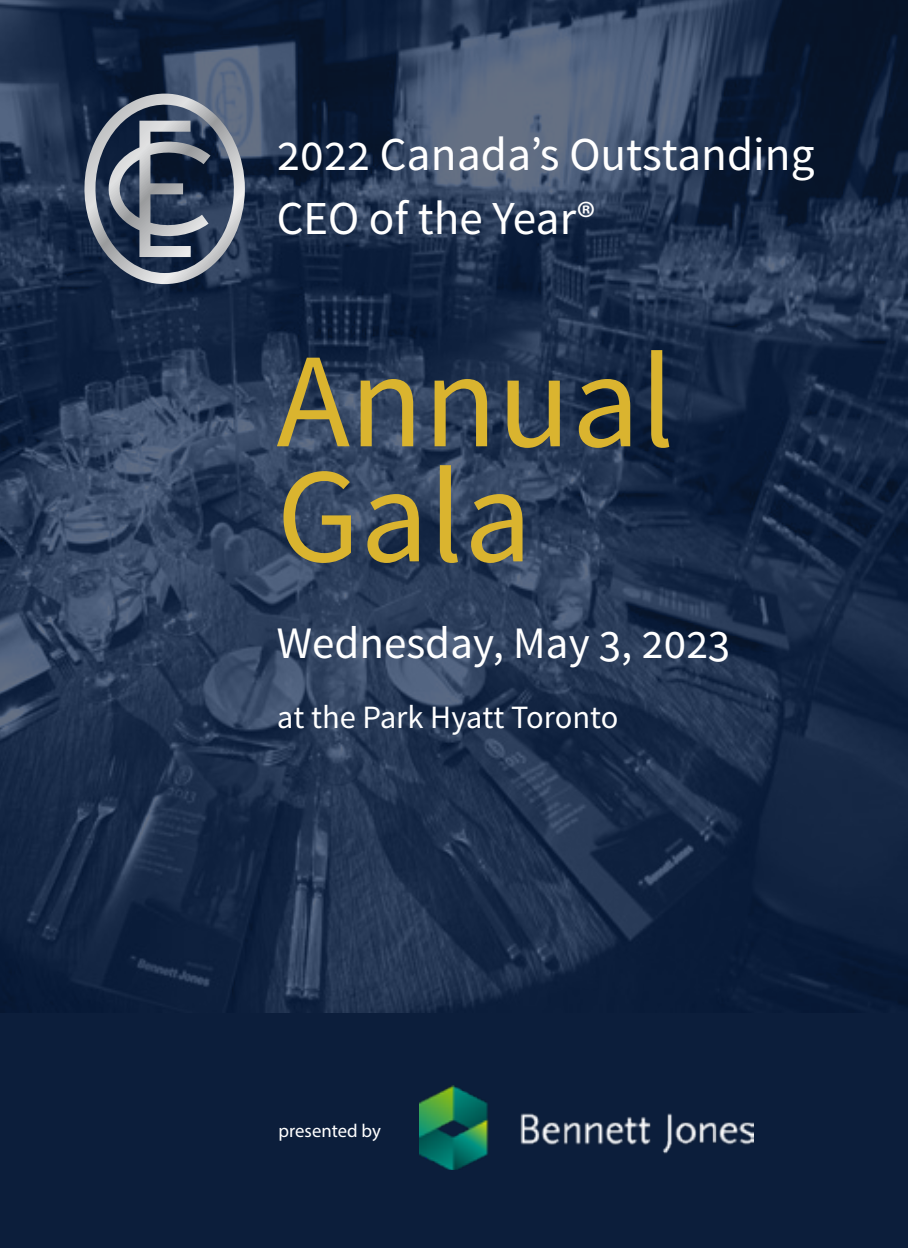
<style>
.page{position:relative;width:908px;height:1248px;background:#fff}
.page>*{position:absolute;margin:0;border:0;box-sizing:border-box;transform-origin:0 0}
.Paragraph_Style_1{font:135px/115px "Source Sans Pro";color:#dab42f}
.Paragraph_Style_1-2{font:47.25px/64px "Source Sans Pro";color:#fff}
.Paragraph_Style_1-3{font:45px "Source Sans Pro";color:#fff}
.Paragraph_Style_1-4{font:32.5px "Source Sans Pro";color:#fff}
.t1{font:18.75px "Myriad Pro";color:#fff}
.s1{font-family:"Myriad Pro"}
</style>
<div class="page">
<div style="left:0;top:0;width:907px;height:1247px;background:#0c1e3b"></div>
<img style="left:0;top:0;width:907px;height:1012px">
<svg style="left:73px;top:93px;width:172px;height:191px"></svg>
<img style="left:419px;top:1085px;width:333px;height:84px">
<p class="Paragraph_Style_1-2" style="left:277px;top:123px;width:539px">2022 Canada’s Outstanding<br>CEO of the Year<span class="s1">®</span></p>
<p class="Paragraph_Style_1" style="left:277px;top:346px;width:399px">Annual<br>Gala</p>
<p class="Paragraph_Style_1-3" style="left:277px;top:614px;width:454px">Wednesday, May 3, 2023</p>
<p class="Paragraph_Style_1-4" style="left:277px;top:696px;width:343px">at the Park Hyatt Toronto</p>
<p class="t1" style="left:278px;top:1118px;width:104px">presented by</p>
</div>
